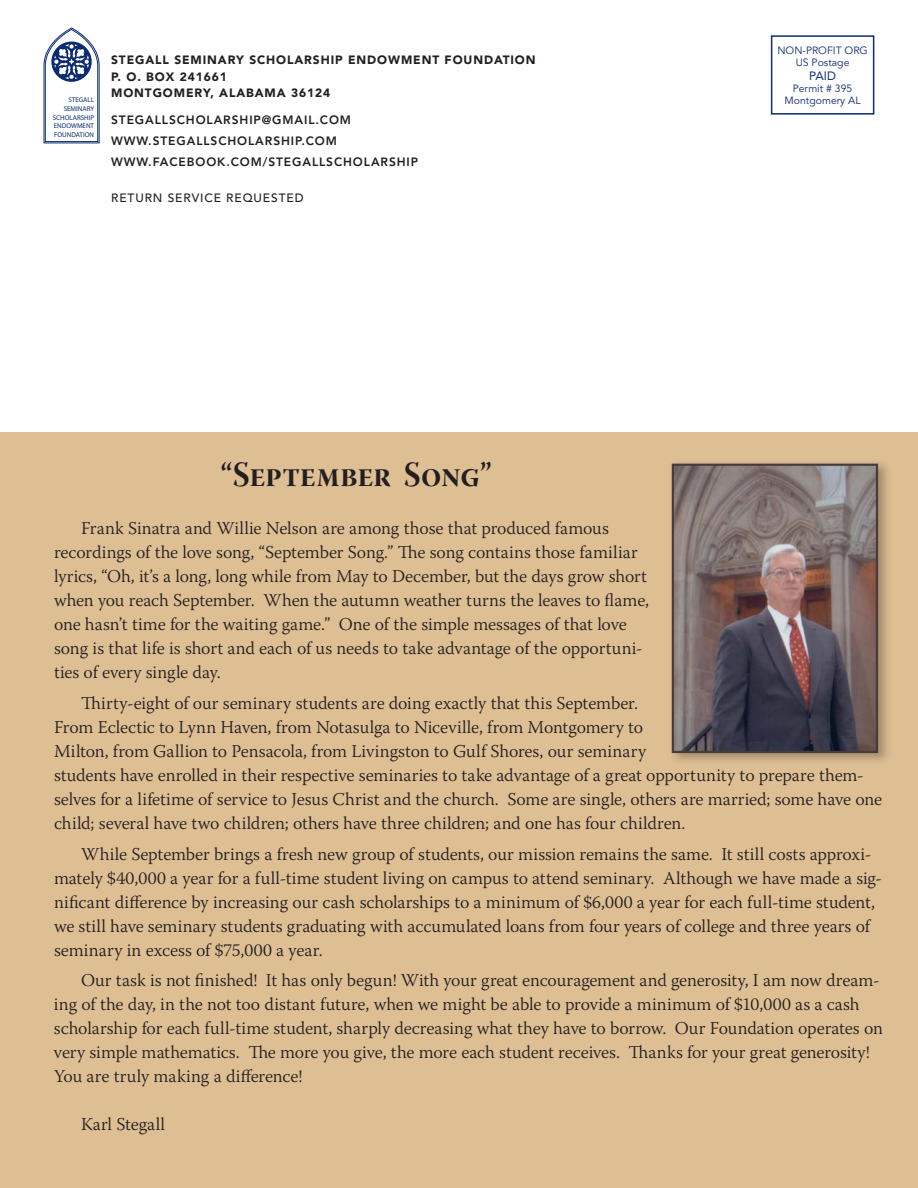
<style>
.page{position:relative;width:918px;height:1188px;background:#fff}
.page>*{position:absolute;margin:0;border:0;box-sizing:border-box;transform-origin:0 0}
.t1{font:35.25px "Warnock Pro Bold Disp";color:#231f20;scale:.92 1}
.t2{font:300 18px/24px "Warnock Pro";letter-spacing:-.005em;color:#231f20}
.t3{font:800 12px/21px "Avenir";letter-spacing:.075em;color:#231f20}
.t4{font:900 12px/16.5px "Avenir";letter-spacing:.075em;color:#231f20}
.t5{font:500 12px "Avenir";letter-spacing:.075em;color:#231f20}
.t6{font:12px "Avenir";color:#0c2b70}
.t7{font:10.5px/12px "Avenir";color:#0c2b70;text-align:center}
.t8{font:6.9px/8.7px "Myriad Pro";color:#0c2b70;text-align:right}
</style>
<div class="page">
<div style="left:0;top:432px;width:918px;height:756px;background:#debe93"></div>
<svg style="left:44px;top:28px;width:55px;height:115px"></svg>
<div style="left:771px;top:35px;width:103px;height:80px;border:2px solid #0c2b70"></div>
<img style="left:671px;top:463px;width:217px;height:298px">
<img style="left:675px;top:467px;width:200px;height:283px">
<div style="left:672px;top:464px;width:206px;height:289px;border:2px solid #473c39"></div>
<p class="t8" style="left:53px;top:95px;width:43px">STEGALL<br>SEMINARY<br>SCHOLARSHIP<br>ENDOWMENT<br>FOUNDATION</p>
<p class="t4" style="left:111px;top:53px;width:426px">STEGALL SEMINARY SCHOLARSHIP ENDOWMENT FOUNDATION<br>P. O. BOX 241661<br>MONTGOMERY, ALABAMA 36124</p>
<p class="t3" style="left:111px;top:111px;width:309px">STEGALLSCHOLARSHIP@GMAIL.COM<br>WWW.STEGALLSCHOLARSHIP.COM<br>WWW.FACEBOOK.COM/STEGALLSCHOLARSHIP</p>
<p class="t5" style="left:111px;top:193px;width:194px">RETURN SERVICE REQUESTED</p>
<p class="t7" style="left:777px;top:46px;width:92px">NON-PROFIT ORG<br>US Postage</p>
<p class="t6" style="left:809px;top:71px;width:28px">PAID</p>
<p class="t7" style="left:785px;top:83px;width:78px">Permit # 395<br>Montgomery AL</p>
<h1 class="t1" style="left:220px;top:461px;width:297px">“September Song”</h1>
<p class="t2" style="left:54px;top:518px;width:597px;text-indent:27px">Frank Sinatra and Willie Nelson are among those that produced famous recordings of the love song, “September Song.” The song contains those familiar lyrics, “Oh, it’s a long, long while from May to December, but the days grow short when you reach September. When the autumn weather turns the leaves to flame, one hasn’t time for the waiting game.” One of the simple messages of that love song is that life is short and each of us needs to take advantage of the opportuni&shy;ties of every single day.</p>
<p class="t2" style="left:54px;top:693px;width:830px;text-indent:27px">Thirty-eight of our seminary students are doing exactly that this September.<br>From Eclectic to Lynn Haven, from Notasulga to Niceville, from Montgomery to<br>Milton, from Gallion to Pensacola, from Livingston to Gulf Shores, our seminary<br>students have enrolled in their respective seminaries to take advantage of a great opportunity to prepare them&shy;selves for a lifetime of service to Jesus Christ and the church. Some are single, others are married; some have one child; several have two children; others have three children; and one has four children.</p>
<p class="t2" style="left:54px;top:844px;width:830px;text-indent:27px">While September brings a fresh new group of students, our mission remains the same. It still costs approxi&shy;mately $40,000 a year for a full-time student living on campus to attend seminary. Although we have made a sig&shy;nificant difference by increasing our cash scholarships to a minimum of $6,000 a year for each full-time student, we still have seminary students graduating with accumulated loans from four years of college and three years of seminary in excess of $75,000 a year.</p>
<p class="t2" style="left:54px;top:970px;width:830px;text-indent:27px">Our task is not finished! It has only begun! With your great encouragement and generosity, I am now dream&shy;ing of the day, in the not too distant future, when we might be able to provide a minimum of $10,000 as a cash scholarship for each full-time student, sharply decreasing what they have to borrow. Our Foundation operates on very simple mathematics. The more you give, the more each student receives. Thanks for your great generosity!<br>You are truly making a difference!</p>
<p class="t2" style="left:81px;top:1114px;width:86px">Karl Stegall</p>
</div>
